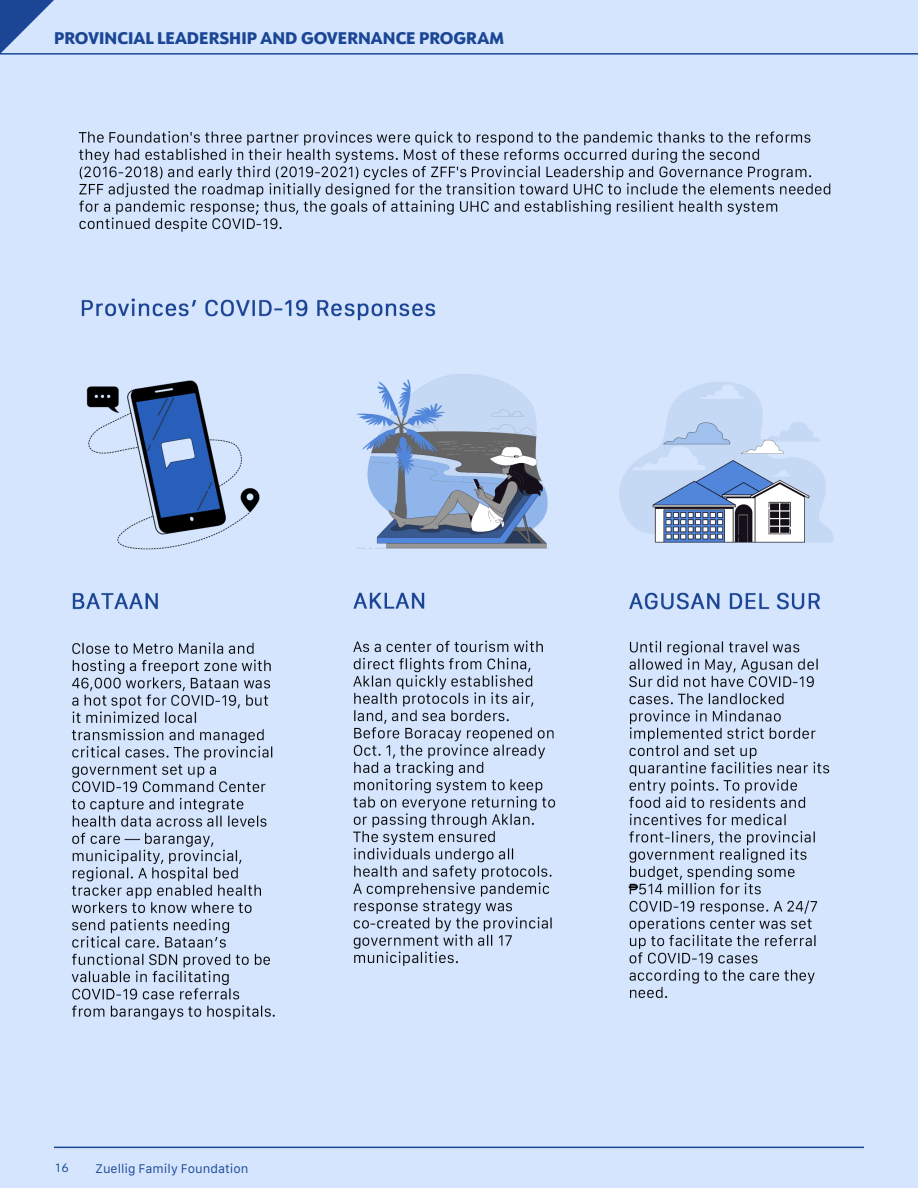
<style>
.page{position:relative;width:918px;height:1188px;background:#fff}
.page>*{position:absolute;margin:0;border:0;box-sizing:border-box;transform-origin:0 0}
.t1{font:800 16.5px "URW Form";color:#1a4695}
.Footnote{font:12px "Galvji";color:#1a4796}
.Footnote-2{font:12px "URW Form";color:#174896}
</style>
<div class="page">
<img style="left:0;top:0;width:917px;height:1187px">
<hr style="left:54px;top:1147px;width:810px;height:1px;background:#174896">
<svg style="left:0;top:0;width:54px;height:53px;background:#7594c8"></svg>
<hr style="left:0;top:53px;width:918px;height:2px;background:#1a4695">
<p class="t1" style="left:54px;top:26px;width:451px">PROVINCIAL LEADERSHIP AND GOVERNANCE PROGRAM</p>
<p class="Footnote-2" style="left:55px;top:1160px;width:15px">16</p>
<p class="Footnote" style="left:95px;top:1162px;width:155px">Zuellig Family Foundation</p>
</div>
